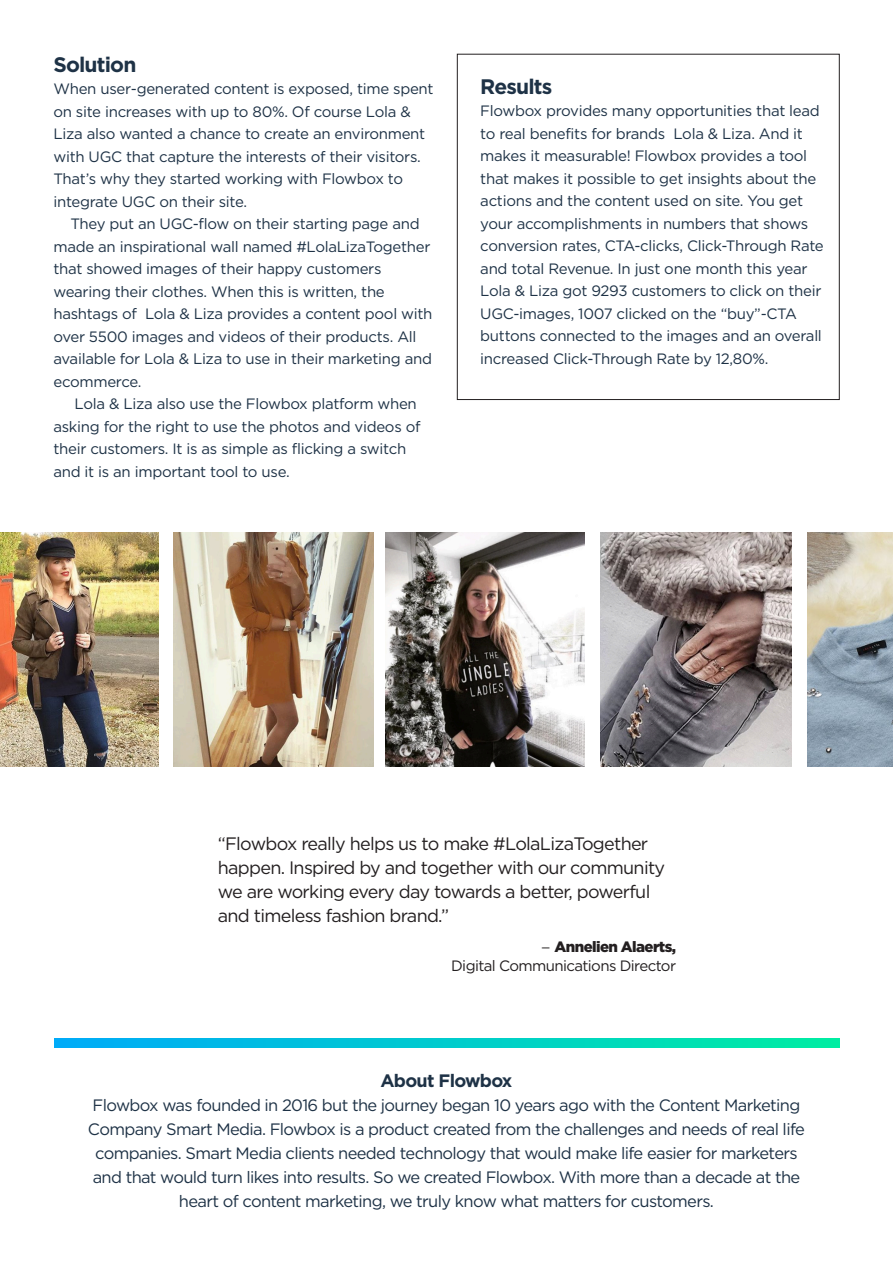
<style>
.page{position:relative;width:893px;height:1263px;background:#fff}
.page>*{position:absolute;margin:0;border:0;box-sizing:border-box;transform-origin:0 0}
.t1{font:700 21px "Gotham HTF";letter-spacing:-.04em;color:#1e3246}
.t2{font:18px/24px "Gotham HTF";letter-spacing:-.04em;color:#231f20}
.t3{font:700 18px "Gotham HTF";letter-spacing:-.04em;color:#1e3246}
.t4{font:16.5px/24px "Gotham HTF";letter-spacing:-.04em;color:#1e3246;text-align:center}
.Body_Text_indent{font:15px/22.5px "Gotham HTF";letter-spacing:-.02em;color:#1e3246}
.Body_Text{font:15px/22.5px "Gotham HTF";letter-spacing:-.02em;color:#1e3246}
.t5{font:15px/19.5px "Gotham HTF";letter-spacing:-.04em;color:#231f20;text-align:right}
.s1{font-family:"Minion Pro";font-size:18px}
.s2{font-weight:900}
</style>
<div class="page">
<svg style="left:55px;top:1039px;width:784px;height:8px;background:#00cbcd"></svg>
<div style="left:457px;top:54px;width:382px;height:346px;border:1px solid #231f20"></div>
<img style="left:807px;top:533px;width:86px;height:233px">
<img style="left:385px;top:533px;width:200px;height:233px">
<img style="left:0;top:533px;width:158px;height:233px">
<img style="left:174px;top:533px;width:200px;height:233px">
<img style="left:600px;top:533px;width:192px;height:233px">
<p class="t1" style="left:53px;top:52px;width:85px">Solution</p>
<p class="Body_Text" style="left:53px;top:77px;width:382px">When user-generated content is exposed, time spent on site increases with up to 80%. Of course Lola &amp; Liza also wanted a chance to create an environment with UGC that capture the interests of their visitors.<br>That’s why they started working with Flowbox to integrate UGC on their site.</p>
<p class="Body_Text_indent" style="left:53px;top:212px;width:380px;text-indent:17px">They put an UGC-flow on their starting page and made an inspirational wall named #LolaLizaTogether that showed images of their happy customers wearing their clothes. When this is written, the hashtags of Lola &amp; Liza provides a content pool with over 5500 images and videos of their products. All available for Lola &amp; Liza to use in their marketing and ecommerce.</p>
<p class="Body_Text_indent" style="left:53px;top:392px;width:369px;text-indent:21px">Lola &amp; Liza also use the Flowbox platform when asking for the right to use the photos and videos of their customers. It is as simple as flicking a switch and it is an important tool to use.</p>
<p class="t1" style="left:480px;top:74px;width:74px">Results</p>
<p class="Body_Text_indent" style="left:480px;top:99px;width:345px">Flowbox provides many opportunities that lead to real benefits for brands Lola &amp; Liza. And it makes it measurable! Flowbox provides a tool that makes it possible to get insights about the actions and the content used on site. You get your accomplishments in numbers that shows conversion rates, CTA-clicks, Click-Through Rate and total Revenue. In just one month this year Lola &amp; Liza got 9293 customers to click on their UGC-images, 1007 clicked on the “buy”-CTA buttons connected to the images and an overall increased Click-Through Rate by 12,80%.</p>
<p class="t2" style="left:218px;top:831px;width:449px">“Flowbox really helps us to make #LolaLizaTogether happen. Inspired by and together with our community we are working every day towards a better, powerful and timeless fashion brand.”</p>
<p class="t5" style="left:451px;top:937px;width:226px"><span class="s1">–</span> <span class="s2">Annelien Alaerts,<br></span>Digital Communications Director</p>
<p class="t3" style="left:380px;top:1070px;width:133px">About Flowbox</p>
<p class="t4" style="left:88px;top:1093px;width:718px">Flowbox was founded in 2016 but the journey began 10 years ago with the Content Marketing Company Smart Media. Flowbox is a product created from the challenges and needs of real life companies. Smart Media clients needed technology that would make life easier for marketers and that would turn likes into results. So we created Flowbox. With more than a decade at the heart of content marketing, we truly know what matters for customers.</p>
</div>
